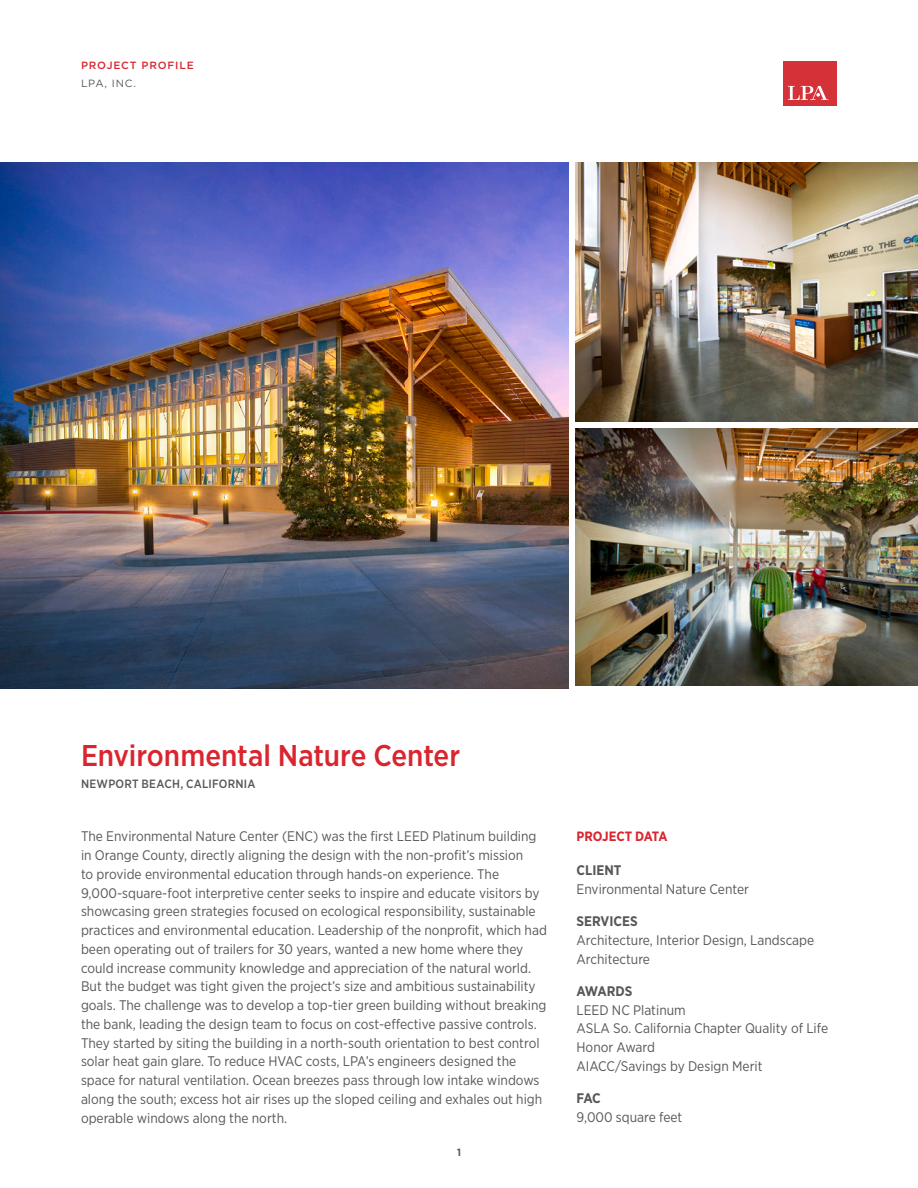
<style>
.page{position:relative;width:918px;height:1188px;background:#fff}
.page>*{position:absolute;margin:0;border:0;box-sizing:border-box;transform-origin:0 0}
.Project_Name{font:500 30px "Gotham Narrow";letter-spacing:-.005em;color:#da252e}
.Body_Text{font:13.8px/18.8px "Gotham Narrow";color:#57585a}
.Body_Text___No_Space{font:13.8px "Gotham Narrow";color:#57585a}
.Subheading___Body_Pr{font:700 13.8px "Gotham Narrow";color:#57585a}
.Subheading___Project{font:700 13.5px "Gotham Narrow";letter-spacing:-.005em;color:#da252e}
.Project_Location{font:500 12px "Gotham Narrow";letter-spacing:.02em;color:#57585a}
.t1{font:500 10.5px "Gotham";letter-spacing:.08em;color:#da252e}
.t2{font:10.5px "Gotham";letter-spacing:.08em;color:#57585a}
.t3{font:700 10.5px "Gotham Narrow";color:#57585a}
</style>
<div class="page">
<div style="left:783px;top:61px;width:54px;height:45px;background:#d43238"></div>
<svg style="left:788px;top:86px;width:40px;height:14px"></svg>
<img style="left:0;top:162px;width:568px;height:526px">
<img style="left:575px;top:429px;width:343px;height:256px">
<img style="left:575px;top:162px;width:343px;height:260px">
<p class="t1" style="left:81px;top:59px;width:114px">PROJECT PROFILE</p>
<p class="t2" style="left:81px;top:77px;width:57px">LPA, INC.</p>
<p class="Project_Name" style="left:81px;top:737px;width:381px">Environmental Nature Center</p>
<p class="Project_Location" style="left:81px;top:776px;width:176px">NEWPORT BEACH, CALIFORNIA</p>
<p class="Body_Text" style="left:81px;top:827px;width:467px">The Environmental Nature Center (ENC) was the first LEED Platinum building in Orange County, directly aligning the design with the non-profit’s mission<br>to provide environmental education through hands-on experience. The 9,000-square-foot interpretive center seeks to inspire and educate visitors by showcasing green strategies focused on ecological responsibility, sustainable practices and environmental education. Leadership of the nonprofit, which had been operating out of trailers for 30 years, wanted a new home where they could increase community knowledge and appreciation of the natural world.<br>But the budget was tight given the project’s size and ambitious sustainability goals. The challenge was to develop a top-tier green building without breaking the bank, leading the design team to focus on cost-effective passive controls.<br>They started by siting the building in a north-south orientation to best control solar heat gain glare. To reduce HVAC costs, LPA’s engineers designed the space for natural ventilation. Ocean breezes pass through low intake windows along the south; excess hot air rises up the sloped ceiling and exhales out high operable windows along the north.</p>
<p class="Subheading___Project" style="left:577px;top:828px;width:93px">PROJECT DATA</p>
<p class="Subheading___Body_Pr" style="left:577px;top:861px;width:46px">CLIENT</p>
<p class="Body_Text" style="left:577px;top:879px;width:174px">Environmental Nature Center</p>
<p class="Subheading___Body_Pr" style="left:577px;top:912px;width:63px">SERVICES</p>
<p class="Body_Text" style="left:577px;top:930px;width:239px">Architecture, Interior Design, Landscape<br>Architecture</p>
<p class="Subheading___Body_Pr" style="left:577px;top:982px;width:57px">AWARDS</p>
<p class="Body_Text___No_Space" style="left:577px;top:1001px;width:111px">LEED NC Platinum</p>
<p class="Body_Text___No_Space" style="left:577px;top:1020px;width:253px">ASLA So. California Chapter Quality of Life</p>
<p class="Body_Text___No_Space" style="left:577px;top:1039px;width:80px">Honor Award</p>
<p class="Body_Text" style="left:577px;top:1056px;width:188px">AIACC/Savings by Design Merit</p>
<p class="Subheading___Body_Pr" style="left:577px;top:1089px;width:26px">FAC</p>
<p class="Body_Text" style="left:577px;top:1107px;width:107px">9,000 square feet</p>
<p class="t3" style="left:457px;top:1145px;width:5px">1</p>
</div>
